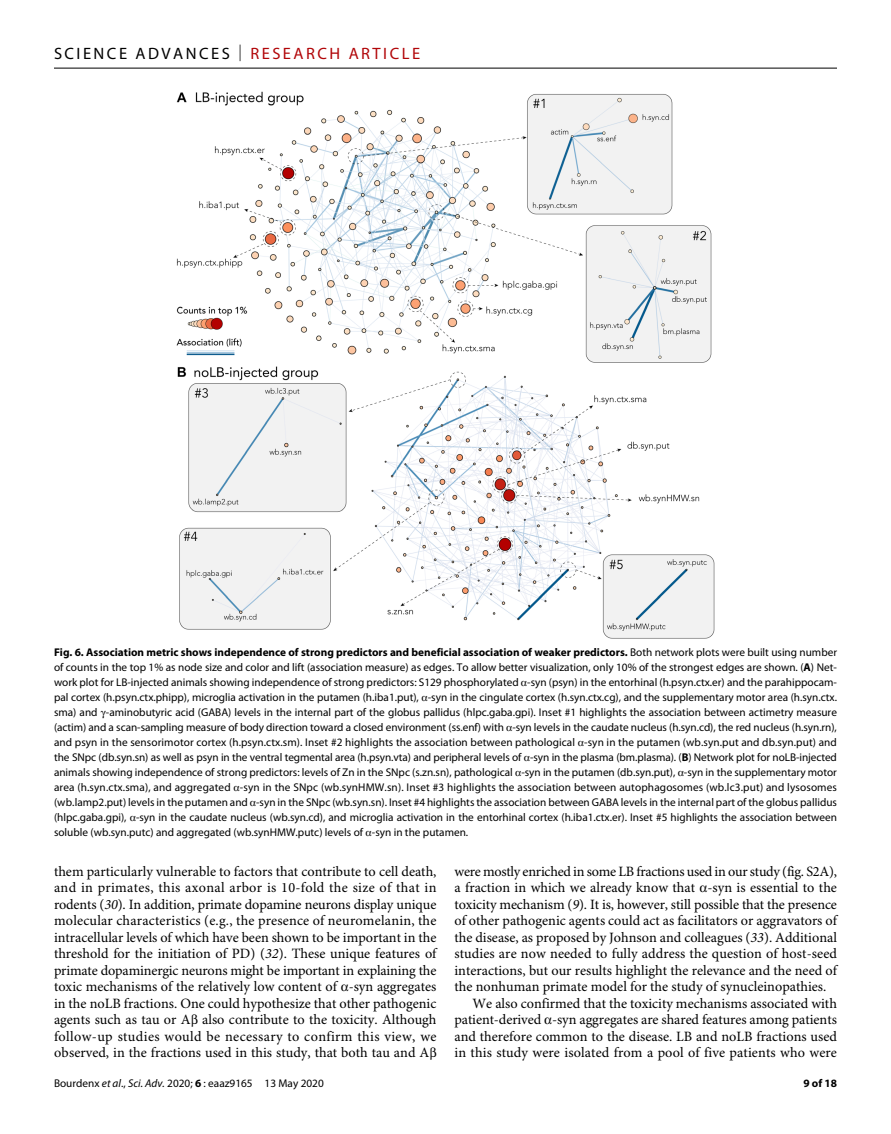
<style>
.page{position:relative;width:891px;height:1134px;background:#fff}
.page>*{position:absolute;margin:0;border:0;box-sizing:border-box;transform-origin:0 0}
.t1{font:16.5px "Myriad Pro";letter-spacing:.15em;color:#000}
.t2{font:14.25px/16.5px "Minion Pro";color:#000;text-align:justify}
.t3{font:14.25px "Minion Pro";letter-spacing:-.02em;color:#000}
.t4{font:11.25px/15px "Myriad Pro";color:#000;text-align:justify}
.t5{font:700 11.25px "Myriad Pro";color:#000}
.s1{font-weight:300}
.s2{color:#b10508}
.s3{font-weight:700}
.s4{font-style:italic}
</style>
<div class="page">
<hr style="left:54px;top:68px;width:783px;height:1px;background:#000">
<img style="left:176px;top:91px;width:539px;height:548px">
<h1 class="t1" style="left:54px;top:40px;width:368px">SCIENCE ADVANCES <span class="s1">|</span> <span class="s2">RESEARCH ARTICLE</span></h1>
<p class="t4" style="left:54px;top:645px;width:785px"><span class="s3">Fig. 6. Association metric shows independence of strong predictors and beneficial association of weaker predictors.</span> Both network plots were built using number of counts in the top 1% as node size and color and lift (association measure) as edges. To allow better visualization, only 10% of the strongest edges are shown. (<span class="s3">A</span>) Net&shy;work plot for LB-injected animals showing independence of strong predictors: S129 phosphorylated -syn (psyn) in the entorhinal (h.psyn.ctx.er) and the parahippocam&shy;pal cortex (h.psyn.ctx.phipp), microglia activation in the putamen (h.iba1.put), -syn in the cingulate cortex (h.syn.ctx.cg), and the supplementary motor area (h.syn.ctx. sma) and -aminobutyric acid (GABA) levels in the internal part of the globus pallidus (hlpc.gaba.gpi). Inset #1 highlights the association between actimetry measure (actim) and a scan-sampling measure of body direction toward a closed environment (ss.enf) with -syn levels in the caudate nucleus (h.syn.cd), the red nucleus (h.syn.rn), and psyn in the sensorimotor cortex (h.psyn.ctx.sm). Inset #2 highlights the association between pathological -syn in the putamen (wb.syn.put and db.syn.put) and the SNpc (db.syn.sn) as well as psyn in the ventral tegmental area (h.psyn.vta) and peripheral levels of -syn in the plasma (bm.plasma). (<span class="s3">B</span>) Network plot for noLB-injected animals showing independence of strong predictors: levels of Zn in the SNpc (s.zn.sn), pathological -syn in the putamen (db.syn.put), -syn in the supplementary motor area (h.syn.ctx.sma), and aggregated -syn in the SNpc (wb.synHMW.sn). Inset #3 highlights the association between autophagosomes (wb.lc3.put) and lysosomes (wb.lamp2.put) levels in the putamen and -syn in the SNpc (wb.syn.sn). Inset #4 highlights the association between GABA levels in the internal part of the globus pallidus (hlpc.gaba.gpi), -syn in the caudate nucleus (wb.syn.cd), and microglia activation in the entorhinal cortex (h.iba1.ctx.er). Inset #5 highlights the association between soluble (wb.syn.putc) and aggregated (wb.synHMW.putc) levels of -syn in the putamen.</p>
<p class="t2" style="left:54px;top:864px;width:384px">them particularly vulnerable to factors that contribute to cell death, and in primates, this axonal arbor is 10-fold the size of that in rodents (<span class="s4">30</span>). In addition, primate dopamine neurons display unique molecular characteristics (e.g., the presence of neuromelanin, the intracellular levels of which have been shown to be important in the threshold for the initiation of PD) (<span class="s4">32</span>). These unique features of primate dopaminergic neurons might be important in explaining the toxic mechanisms of the relatively low content of -syn aggregates in the noLB fractions. One could hypothesize that other pathogenic agents such as tau or A also contribute to the toxicity. Although follow-up studies would be necessary to confirm this view, we observed, in the fractions used in this study, that both tau and A</p>
<p class="t3" style="left:454px;top:862px;width:384px">were mostly enriched in some LB fractions used in our study (fig. S2A),</p>
<p class="t2" style="left:454px;top:881px;width:384px">a fraction in which we already know that -syn is essential to the</p>
<p class="t2" style="left:454px;top:897px;width:384px">toxicity mechanism (<span class="s4">9</span>). It is, however, still possible that the presence</p>
<p class="t2" style="left:454px;top:914px;width:384px">of other pathogenic agents could act as facilitators or aggravators of</p>
<p class="t2" style="left:454px;top:930px;width:384px">the disease, as proposed by Johnson and colleagues (<span class="s4">33</span>). Additional</p>
<p class="t2" style="left:454px;top:947px;width:384px">studies are now needed to fully address the question of host-seed</p>
<p class="t2" style="left:454px;top:963px;width:384px">interactions, but our results highlight the relevance and the need of</p>
<p class="t2" style="left:454px;top:980px;width:373px">the nonhuman primate model for the study of synucleinopathies.</p>
<p class="t2" style="left:472px;top:996px;width:366px">We also confirmed that the toxicity mechanisms associated with</p>
<p class="t2" style="left:454px;top:1013px;width:384px">patient-derived -syn aggregates are shared features among patients</p>
<p class="t2" style="left:454px;top:1029px;width:384px">and therefore common to the disease. LB and noLB fractions used</p>
<p class="t2" style="left:454px;top:1046px;width:384px">in this study were isolated from a pool of five patients who were</p>
<p class="t4" style="left:54px;top:1076px;width:271px">Bourdenx <span class="s4">et al</span>., <span class="s4">Sci. Adv.</span> 2020; <span class="s3">6</span> : eaaz9165 13 May 2020</p>
<p class="t5" style="left:803px;top:1074px;width:35px">9 of 18</p>
</div>
